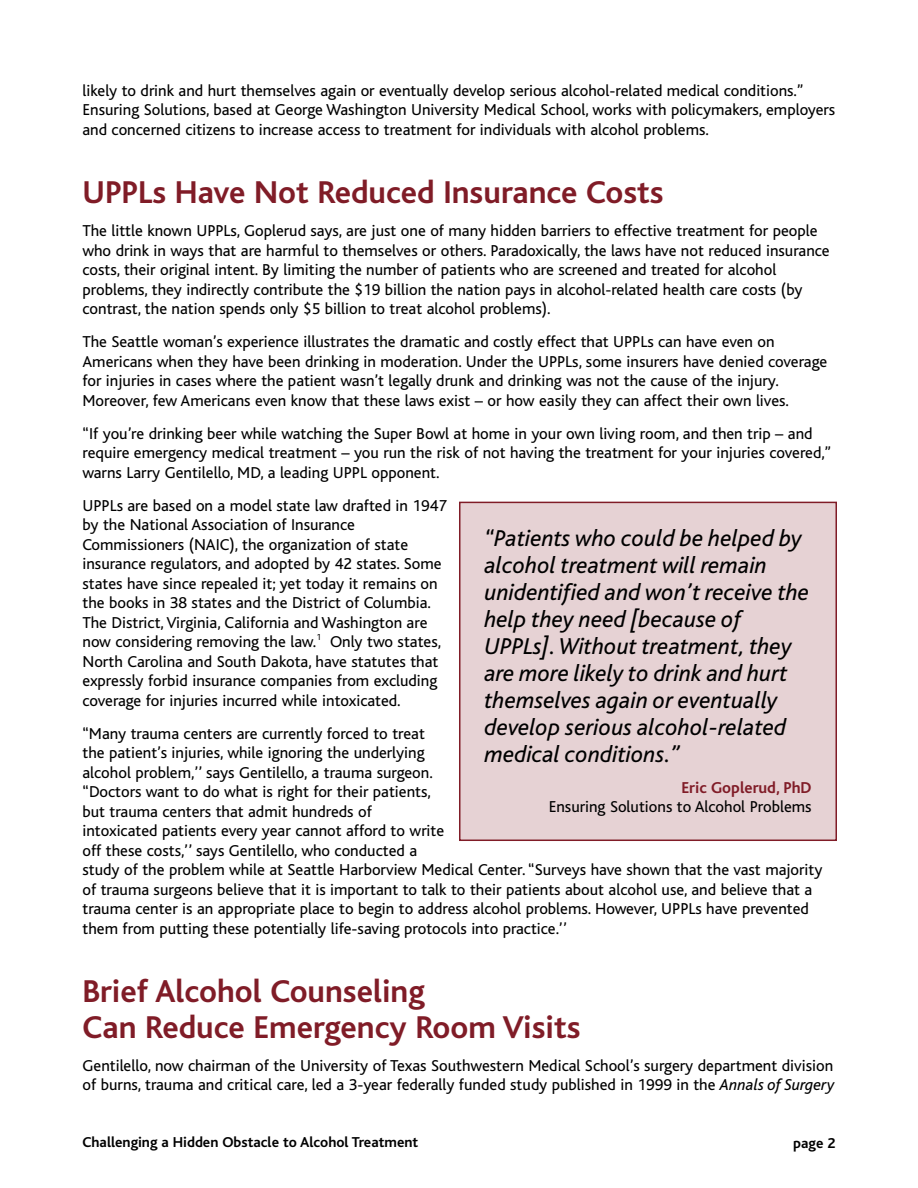
<style>
.page{position:relative;width:918px;height:1188px;background:#fff}
.page>*{position:absolute;margin:0;border:0;box-sizing:border-box;transform-origin:0 0}
.t1{font:700 33px/36px "Bliss";color:#801c27}
.t2{font:italic 24px/27px "Bliss";color:#000}
.t3{font:16.5px/19.5px "Bliss";color:#000}
.t4{font:700 16.5px "Bliss";color:#801c27}
.t5{font:700 15px "Bliss";color:#000}
.s1{font-style:italic}
</style>
<div class="page">
<div style="left:460px;top:502px;width:376px;height:338px;background:#e6d2d4"></div>
<div style="left:459px;top:502px;width:378px;height:339px;border:2px solid #801c27"></div>
<p class="t3" style="left:82px;top:82px;width:754px">likely to drink and hurt themselves again or eventually develop serious alcohol-related medical conditions.”<br>Ensuring Solutions, based at George Washington University Medical School, works with policymakers, employers and concerned citizens to increase access to treatment for individuals with alcohol problems.</p>
<h1 class="t1" style="left:82px;top:178px;width:583px">UPPLs Have Not Reduced Insurance Costs</h1>
<p class="t3" style="left:82px;top:223px;width:749px">The little known UPPLs, Goplerud says, are just one of many hidden barriers to effective treatment for people who drink in ways that are harmful to themselves or others. Paradoxically, the laws have not reduced insurance costs, their original intent. By limiting the number of patients who are screened and treated for alcohol problems, they indirectly contribute the $19 billion the nation pays in alcohol-related health care costs (by contrast, the nation spends only $5 billion to treat alcohol problems).</p>
<p class="t3" style="left:82px;top:334px;width:746px">The Seattle woman’s experience illustrates the dramatic and costly effect that UPPLs can have even on Americans when they have been drinking in moderation. Under the UPPLs, some insurers have denied coverage for injuries in cases where the patient wasn’t legally drunk and drinking was not the cause of the injury.<br>Moreover, few Americans even know that these laws exist – or how easily they can affect their own lives.</p>
<p class="t3" style="left:82px;top:425px;width:750px">“If you’re drinking beer while watching the Super Bowl at home in your own living room, and then trip – and require emergency medical treatment – you run the risk of not having the treatment for your injuries covered,” warns Larry Gentilello, MD, a leading UPPL opponent.</p>
<p class="t3" style="left:82px;top:497px;width:366px">UPPLs are based on a model state law drafted in 1947 by the National Association of Insurance Commissioners (NAIC), the organization of state insurance regulators, and adopted by 42 states. Some states have since repealed it; yet today it remains on the books in 38 states and the District of Columbia.<br>The District, Virginia, California and Washington are now considering removing the law.<sup>1</sup> Only two states, North Carolina and South Dakota, have statutes that expressly forbid insurance companies from excluding coverage for injuries incurred while intoxicated.</p>
<p class="t3" style="left:82px;top:725px;width:741px">“Many trauma centers are currently forced to treat<br>the patient’s injuries, while ignoring the underlying<br>alcohol problem,’’ says Gentilello, a trauma surgeon.<br>“Doctors want to do what is right for their patients,<br>but trauma centers that admit hundreds of<br>intoxicated patients every year cannot afford to write<br>off these costs,’’ says Gentilello, who conducted a<br>study of the problem while at Seattle Harborview Medical Center. “Surveys have shown that the vast majority of trauma surgeons believe that it is important to talk to their patients about alcohol use, and believe that a trauma center is an appropriate place to begin to address alcohol problems. However, UPPLs have prevented them from putting these potentially life-saving protocols into practice.’’</p>
<p class="t2" style="left:484px;top:528px;width:326px">“Patients who could be helped by alcohol treatment will remain unidentified and won’t receive the help they need [because of<br>UPPLs]. Without treatment, they are more likely to drink and hurt themselves again or eventually develop serious alcohol-related medical conditions.”</p>
<p class="t4" style="left:681px;top:782px;width:132px">Eric Goplerud, PhD</p>
<p class="t3" style="left:549px;top:799px;width:264px">Ensuring Solutions to Alcohol Problems</p>
<h1 class="t1" style="left:82px;top:977px;width:500px">Brief Alcohol Counseling<br>Can Reduce Emergency Room Visits</h1>
<p class="t3" style="left:82px;top:1058px;width:753px">Gentilello, now chairman of the University of Texas Southwestern Medical School’s surgery department division of burns, trauma and critical care, led a 3-year federally funded study published in 1999 in the <span class="s1">Annals of Surgery</span></p>
<p class="t5" style="left:83px;top:1138px;width:337px">Challenging a Hidden Obstacle to Alcohol Treatment</p>
<p class="t5" style="left:793px;top:1139px;width:44px">page 2</p>
</div>
